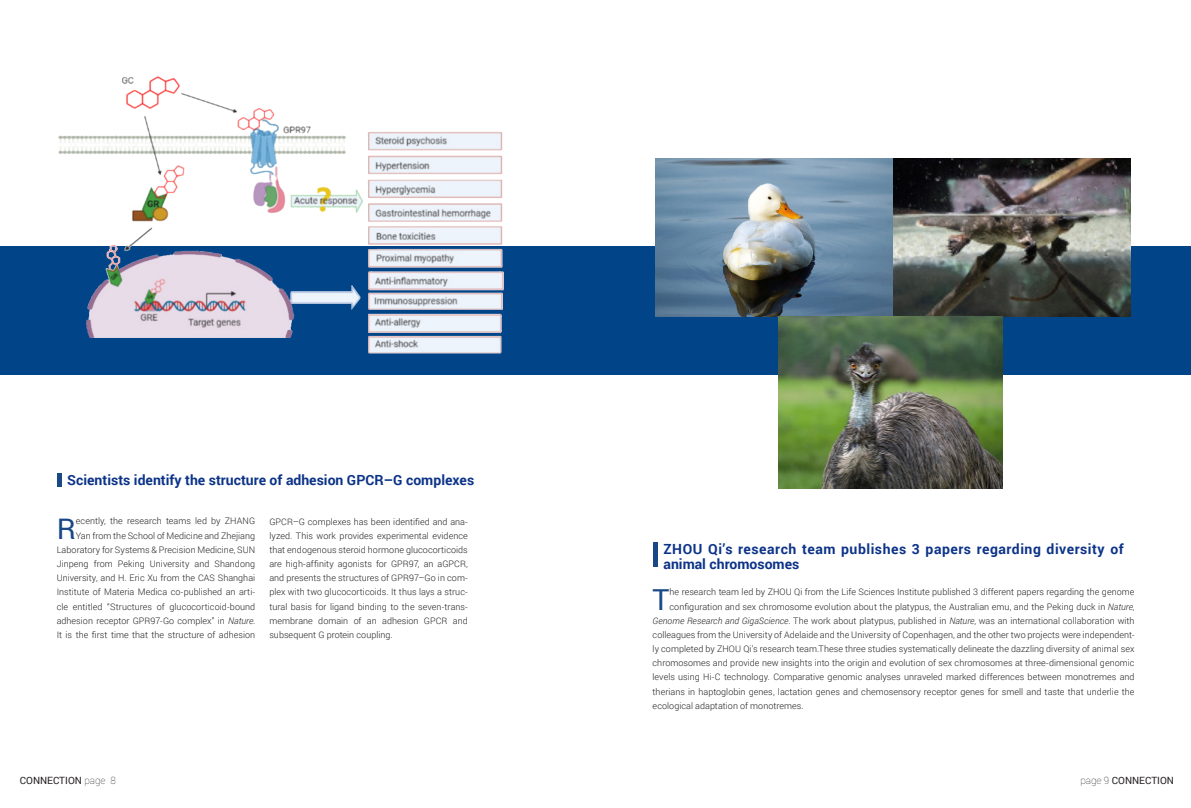
<style>
.page{position:relative;width:1191px;height:808px;background:#fff}
.page>*{position:absolute;margin:0;border:0;box-sizing:border-box;transform-origin:0 0}
.t1{font:28.9px "Roboto";color:#194886}
.t2{font:700 14px/15px "Roboto";letter-spacing:.035em;color:#0c3388}
.t3{font:700 14px "Roboto";color:#0c3388}
.t4{font:10px "Roboto";color:#231f20}
.t5{font:300 9px/14.2px "Roboto";letter-spacing:.005em;color:#231f20;text-align:right}
.s1{font-style:italic}
.s2{font-weight:100}
</style>
<div class="page">
<div style="left:57px;top:473px;width:5px;height:13px;background:#194886"></div>
<div style="left:0;top:247px;width:1191px;height:128px;background:#014588"></div>
<div style="left:652px;top:542px;width:5px;height:25px;background:#194886"></div>
<img style="left:57px;top:76px;width:458px;height:278px">
<img style="left:655px;top:158px;width:475px;height:158px">
<img style="left:779px;top:316px;width:223px;height:173px">
<h2 class="t3" style="left:67px;top:470px;width:408px">Scientists identify the structure of adhesion GPCR–G complexes</h2>
<h1 class="t1" style="left:57px;top:508px;width:21px">R</h1>
<p class="t5" style="left:57px;top:514px;width:200px">ecently, the research teams led by ZHANG<br>Yan from the School of Medicine and Zhejiang Laboratory for Systems &amp; Precision Medicine, SUN Jinpeng from Peking University and Shandong University, and H. Eric Xu from the CAS Shanghai Institute of Materia Medica co-published an arti&shy;cle entitled “Structures of glucocorticoid-bound adhesion receptor GPR97-Go complex” in <span class="s1">Nature</span>.<br>It is the first time that the structure of adhesion</p>
<p class="t5" style="left:269px;top:514px;width:200px;text-align:justify">GPCR–G complexes has been identified and ana&shy;lyzed. This work provides experimental evidence that endogenous steroid hormone glucocorticoids are high-affinity agonists for GPR97, an aGPCR, and presents the structures of GPR97–Go in com&shy;plex with two glucocorticoids. It thus lays a struc&shy;tural basis for ligand binding to the seven-trans&shy;membrane domain of an adhesion GPCR and subsequent G protein coupling.</p>
<h2 class="t2" style="left:663px;top:541px;width:462px">ZHOU Qi’s research team publishes 3 papers regarding diversity of animal chromosomes</h2>
<h1 class="t1" style="left:652px;top:579px;width:18px">T</h1>
<p class="t5" style="left:669px;top:585px;width:466px">he research team led by ZHOU Qi from the Life Sciences Institute published 3 different papers regarding the genome</p>
<p class="t5" style="left:669px;top:599px;width:466px">configuration and sex chromosome evolution about the platypus, the Australian emu, and the Peking duck in <span class="s1">Nature</span>,</p>
<p class="t5" style="left:652px;top:613px;width:483px"><span class="s1">Genome Research and GigaScience</span>. The work about platypus, published in <span class="s1">Nature</span>, was an international collaboration with</p>
<p class="t5" style="left:652px;top:627px;width:483px">colleagues from the University of Adelaide and the University of Copenhagen, and the other two projects were independent-</p>
<p class="t5" style="left:652px;top:641px;width:483px">ly completed by ZHOU Qi’s research team.These three studies systematically delineate the dazzling diversity of animal sex</p>
<p class="t5" style="left:652px;top:656px;width:483px">chromosomes and provide new insights into the origin and evolution of sex chromosomes at three-dimensional genomic</p>
<p class="t5" style="left:652px;top:670px;width:483px">levels using Hi-C technology. Comparative genomic analyses unraveled marked differences between monotremes and</p>
<p class="t5" style="left:652px;top:684px;width:483px">therians in haptoglobin genes, lactation genes and chemosensory receptor genes for smell and taste that underlie the</p>
<p class="t5" style="left:652px;top:698px;width:153px">ecological adaptation of monotremes.</p>
<p class="t4" style="left:20px;top:773px;width:97px">CONNECTION <span class="s2">page 8</span></p>
<p class="t4" style="left:1080px;top:773px;width:95px"><span class="s2">page 9</span> CONNECTION</p>
</div>
